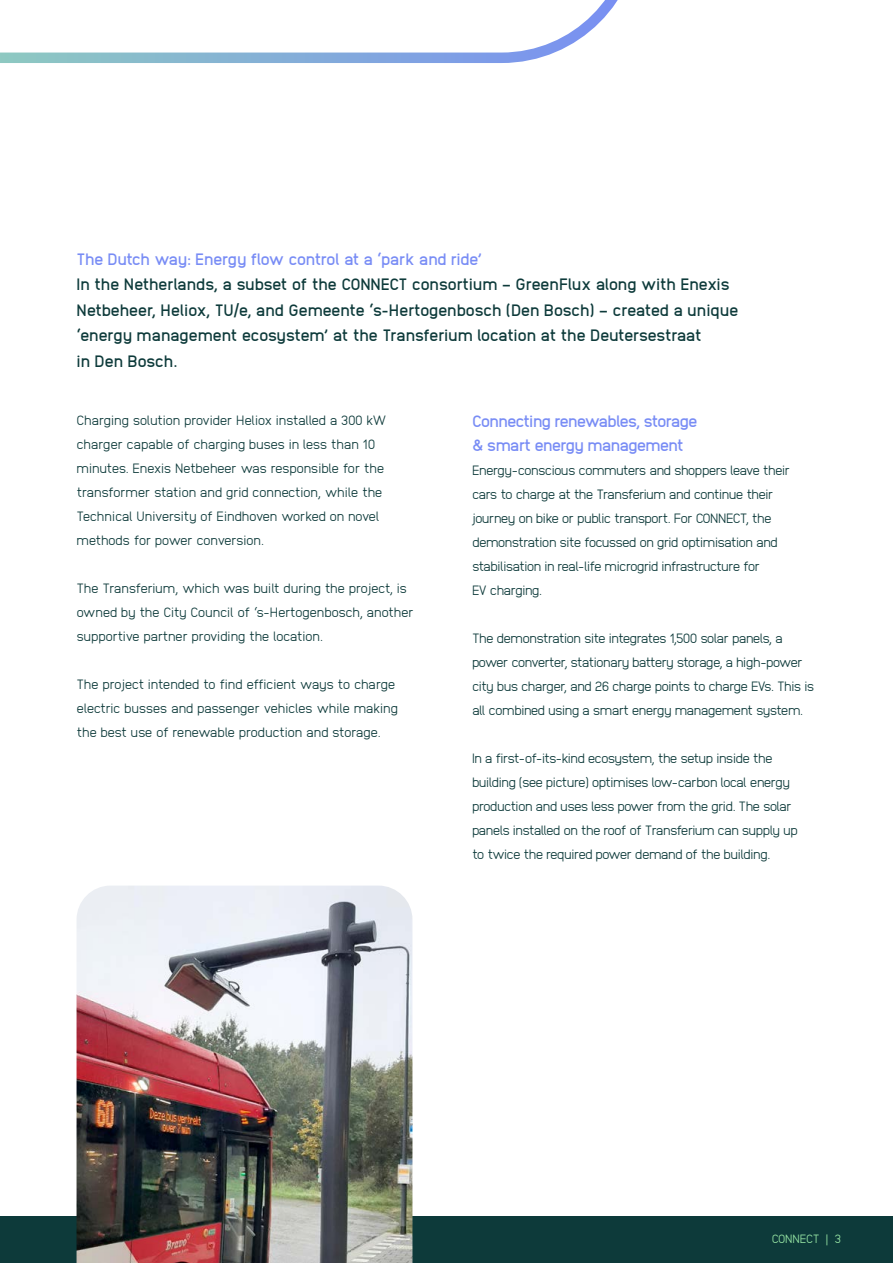
<style>
.page{position:relative;width:893px;height:1263px;background:#fff}
.page>*{position:absolute;margin:0;border:0;box-sizing:border-box;transform-origin:0 0}
.t1{font:700 16.5px/25.5px "Anodina";letter-spacing:-.03em;color:#0d3a3a}
.t2{font:700 16.5px/24px "Anodina";letter-spacing:-.06em;color:#788cf5}
.t3{font:700 16.5px "Anodina";letter-spacing:-.04em;color:#788cf5}
.t4{font:300 13.5px/24px "Anodina";letter-spacing:-.045em;color:#0d3a3a}
.t5{font:300 12px "Anodina";letter-spacing:-.025em;color:#99e8a6}
</style>
<div class="page">
<div style="left:0;top:1216px;width:893px;height:47px;background:#0d3a3a"></div>
<svg style="left:0;top:0;width:618px;height:63px"></svg>
<img style="left:77px;top:885px;width:335px;height:378px">
<p class="t3" style="left:77px;top:247px;width:407px">The Dutch way: Energy flow control at a ‘park and ride’</p>
<p class="t1" style="left:77px;top:271px;width:664px">In the Netherlands, a subset of the CONNECT consortium – GreenFlux along with Enexis Netbeheer, Heliox, TU/e, and Gemeente ‘s-Hertogenbosch (Den Bosch) – created a unique ‘energy management ecosystem’ at the Transferium location at the Deutersestraat<br>in Den Bosch.</p>
<p class="t4" style="left:77px;top:408px;width:312px">Charging solution provider Heliox installed a 300 kW charger capable of charging buses in less than 10 minutes. Enexis Netbeheer was responsible for the transformer station and grid connection, while the Technical University of Eindhoven worked on novel methods for power conversion.</p>
<p class="t4" style="left:77px;top:576px;width:339px">The Transferium, which was built during the project, is owned by the City Council of ‘s-Hertogenbosch, another supportive partner providing the location.</p>
<p class="t4" style="left:77px;top:672px;width:323px">The project intended to find efficient ways to charge electric busses and passenger vehicles while making the best use of renewable production and storage.</p>
<p class="t2" style="left:472px;top:409px;width:227px">Connecting renewables, storage &amp; smart energy management</p>
<p class="t4" style="left:472px;top:458px;width:320px">Energy-conscious commuters and shoppers leave their cars to charge at the Transferium and continue their journey on bike or public transport. For CONNECT, the demonstration site focussed on grid optimisation and stabilisation in real-life microgrid infrastructure for<br>EV charging.</p>
<p class="t4" style="left:472px;top:626px;width:344px">The demonstration site integrates 1,500 solar panels, a power converter, stationary battery storage, a high-power city bus charger, and 26 charge points to charge EVs. This is all combined using a smart energy management system.</p>
<p class="t4" style="left:472px;top:746px;width:328px">In a first-of-its-kind ecosystem, the setup inside the building (see picture) optimises low-carbon local energy production and uses less power from the grid. The solar panels installed on the roof of Transferium can supply up to twice the required power demand of the building.</p>
<p class="t5" style="left:772px;top:1230px;width:71px">CONNECT | 3</p>
</div>
